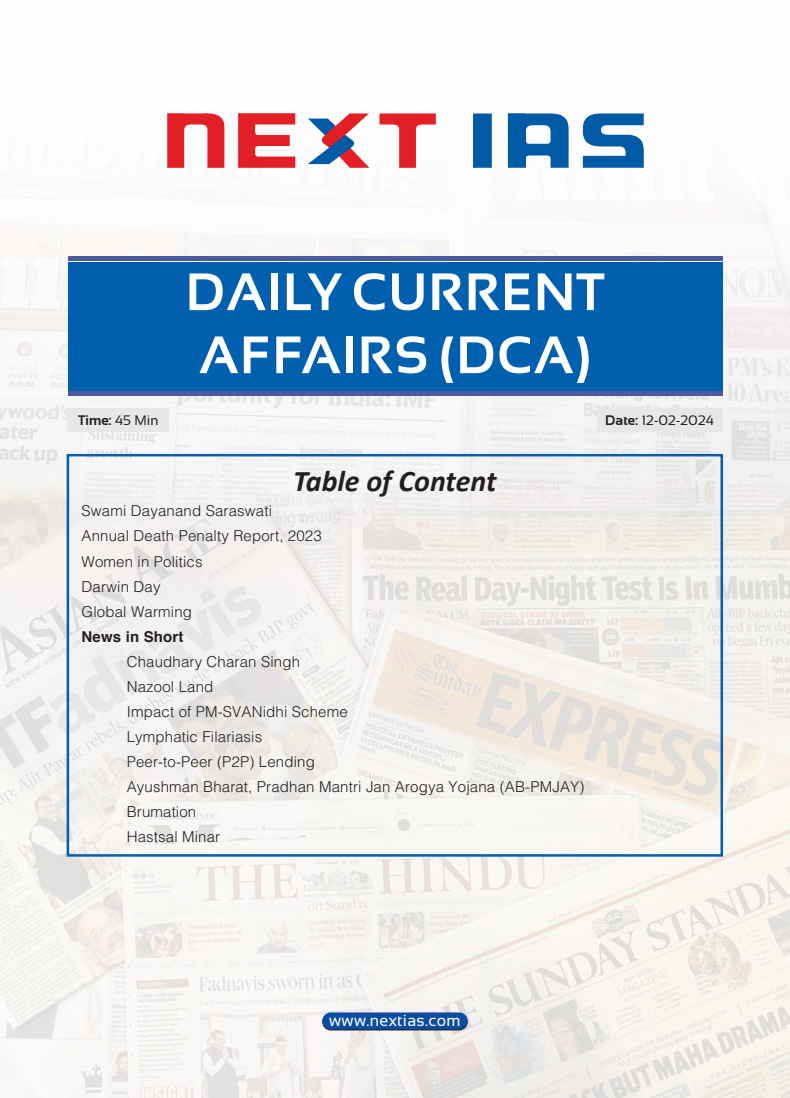
<style>
.page{position:relative;width:790px;height:1098px;background:#fff}
.page>*{position:absolute;margin:0;border:0;box-sizing:border-box;transform-origin:0 0}
.t1{font:700 52.5px/63px "Sansation";letter-spacing:.02em;color:#fff}
.body{font:italic 700 30px "Calibri";color:#231f20}
.t2{font:16px "Sansation";letter-spacing:.02em;color:#fff}
.body-2{font:300 15px "Helvetica";letter-spacing:.01em;color:#231f20}
.body-3{font:700 15px "Helvetica";letter-spacing:.01em;color:#231f20}
.t3{font:13.75px "Sansation";color:#231f20}
.t4{font:700 13.75px "Sansation";color:#231f20}
.s1{font-weight:400}
.s2{font-weight:700}
</style>
<div class="page">
<img style="left:0;top:113px;width:789px;height:355px">
<img style="left:0;top:468px;width:789px;height:629px">
<img style="left:167px;top:113px;width:476px;height:54px">
<div style="left:68px;top:262px;width:654px;height:128px;background:#0060af"></div>
<hr style="left:68px;top:392px;width:654px;height:4px;background:#4d5a9e">
<div style="left:68px;top:256px;width:654px;height:5px;background:#4d5a9e"></div>
<div style="left:67px;top:454px;width:655px;height:402px;border:2px solid #0060af"></div>
<div style="left:68px;top:408px;width:101px;height:23px;background:#e6e7e9"></div>
<div style="left:596px;top:408px;width:126px;height:23px;background:#e6e7e9"></div>
<svg style="left:322px;top:1013px;width:145px;height:17px"></svg>
<div style="left:322px;top:1012px;width:145px;height:17px;background:#0d4da1;border-radius:8px"></div>
<p class="t1" style="left:185px;top:260px;width:420px">DAILY CURRENT<br>AFFAIRS (DCA)</p>
<p class="t4" style="left:78px;top:412px;width:82px">Time: <span class="s1">45 Min</span></p>
<p class="t3" style="left:604px;top:412px;width:110px"><span class="s2">Date:</span> 12-02-2024</p>
<p class="body" style="left:293px;top:460px;width:205px">Table of Content</p>
<p class="body-2" style="left:82px;top:501px;width:192px">Swami Dayanand Saraswati</p>
<p class="body-2" style="left:82px;top:526px;width:241px">Annual Death Penalty Report, 2023</p>
<p class="body-2" style="left:82px;top:551px;width:122px">Women in Politics</p>
<p class="body-2" style="left:82px;top:576px;width:80px">Darwin Day</p>
<p class="body-2" style="left:82px;top:601px;width:112px">Global Warming</p>
<p class="body-3" style="left:82px;top:624px;width:103px">News in Short</p>
<p class="body-2" style="left:127px;top:651px;width:175px">Chaudhary Charan Singh</p>
<p class="body-2" style="left:127px;top:676px;width:88px">Nazool Land</p>
<p class="body-2" style="left:127px;top:701px;width:222px">Impact of PM-SVANidhi Scheme</p>
<p class="body-2" style="left:127px;top:726px;width:137px">Lymphatic Filariasis</p>
<p class="body-2" style="left:127px;top:751px;width:189px">Peer-to-Peer (P2P) Lending</p>
<p class="body-2" style="left:127px;top:776px;width:459px">Ayushman Bharat, Pradhan Mantri Jan Arogya Yojana (AB-PMJAY)</p>
<p class="body-2" style="left:127px;top:801px;width:71px">Brumation</p>
<p class="body-2" style="left:127px;top:826px;width:95px">Hastsal Minar</p>
<p class="t2" style="left:329px;top:1011px;width:133px">www.nextias.com</p>
</div>
